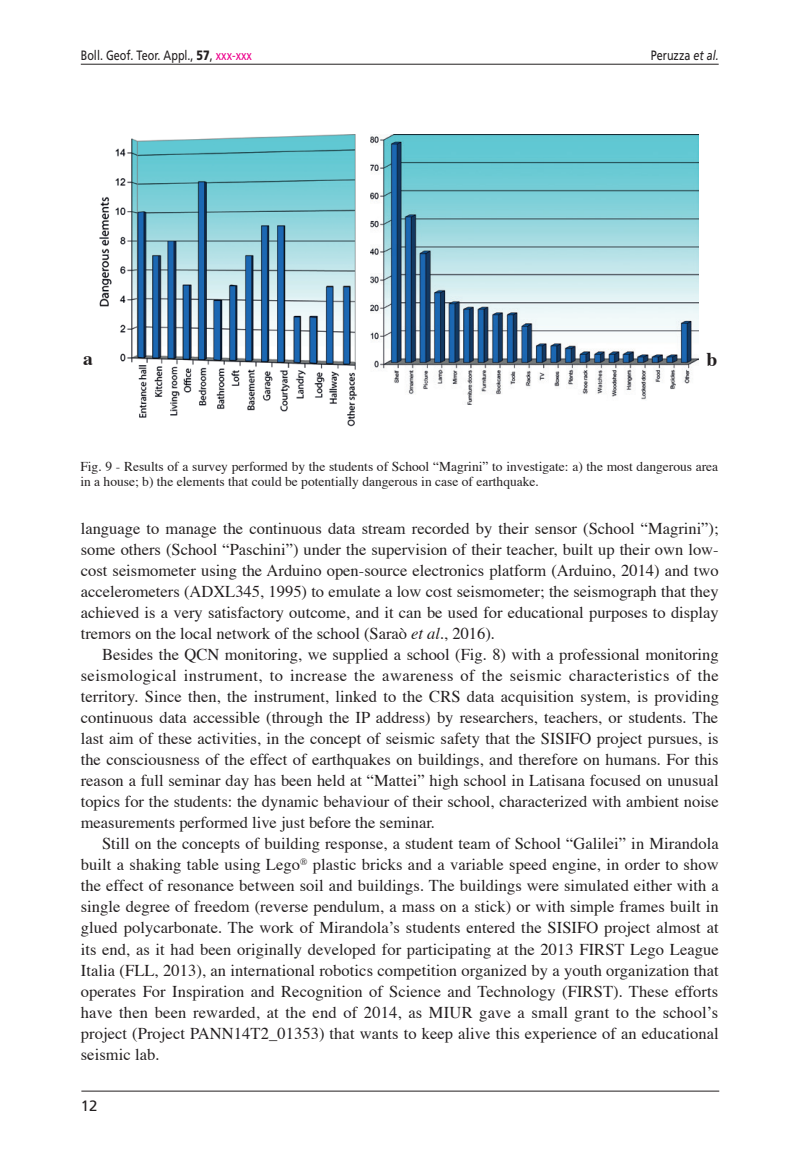
<style>
.page{position:relative;width:808px;height:1149px;background:#fff}
.page>*{position:absolute;margin:0;border:0;box-sizing:border-box;transform-origin:0 0}
.Normale_L{font:700 19.5px "Times";color:#231f20}
.Normale_L-2{font:16.5px/21px "Times";color:#231f20;text-align:justify}
.t1{font:15px "Frutiger";color:#231f20}
.Didascalia_L{font:13.5px/15px "Times";color:#231f20}
.t2{font:13.5px "Frutiger";color:#231f20;scale:.8 1}
.s1{font-weight:900}
.s2{color:#ed028c}
.s3{font-style:italic}
</style>
<div class="page">
<hr style="left:81px;top:1090px;width:638px;height:1px;background:#231f20">
<hr style="left:81px;top:64px;width:638px;height:1px;background:#231f20">
<img style="left:99px;top:135px;width:258px;height:292px">
<img style="left:370px;top:135px;width:328px;height:269px">
<p class="t2" style="left:81px;top:47px;width:215px">Boll. Geof. Teor. Appl., <span class="s1">57</span>, <span class="s2">xxx-xxx</span></p>
<p class="t2" style="left:651px;top:47px;width:86px">Peruzza <span class="s3">et al.</span></p>
<p class="Normale_L" style="left:83px;top:339px;width:11px">a</p>
<p class="Normale_L" style="left:706px;top:340px;width:12px">b</p>
<p class="Didascalia_L" style="left:80px;top:457px;width:639px">Fig. 9 - Results of a survey performed by the students of School “Magrini” to investigate: a) the most dangerous area in a house; b) the elements that could be potentially dangerous in case of earthquake.</p>
<p class="Normale_L-2" style="left:81px;top:516px;width:639px">language to manage the continuous data stream recorded by their sensor (School “Magrini”); some others (School “Paschini”) under the supervision of their teacher, built up their own low&shy;cost seismometer using the Arduino open-source electronics platform (Arduino, 2014) and two accelerometers (ADXL345, 1995) to emulate a low cost seismometer; the seismograph that they achieved is a very satisfactory outcome, and it can be used for educational purposes to display tremors on the local network of the school (Saraò <span class="s3">et al.</span>, 2016).</p>
<p class="Normale_L-2" style="left:81px;top:642px;width:640px;text-indent:21px">Besides the QCN monitoring, we supplied a school (Fig. 8) with a professional monitoring seismological instrument, to increase the awareness of the seismic characteristics of the territory. Since then, the instrument, linked to the CRS data acquisition system, is providing continuous data accessible (through the IP address) by researchers, teachers, or students. The last aim of these activities, in the concept of seismic safety that the SISIFO project pursues, is the consciousness of the effect of earthquakes on buildings, and therefore on humans. For this reason a full seminar day has been held at “Mattei” high school in Latisana focused on unusual topics for the students: the dynamic behaviour of their school, characterized with ambient noise measurements performed live just before the seminar.</p>
<p class="Normale_L-2" style="left:81px;top:831px;width:639px;text-indent:21px">Still on the concepts of building response, a student team of School “Galilei” in Mirandola built a shaking table using Lego<sup>®</sup> plastic bricks and a variable speed engine, in order to show the effect of resonance between soil and buildings. The buildings were simulated either with a single degree of freedom (reverse pendulum, a mass on a stick) or with simple frames built in glued polycarbonate. The work of Mirandola’s students entered the SISIFO project almost at its end, as it had been originally developed for participating at the 2013 FIRST Lego League Italia (FLL, 2013), an international robotics competition organized by a youth organization that operates For Inspiration and Recognition of Science and Technology (FIRST). These efforts have then been rewarded, at the end of 2014, as MIUR gave a small grant to the school’s project (Project PANN14T2_01353) that wants to keep alive this experience of an educational seismic lab.</p>
<p class="t1" style="left:81px;top:1096px;width:18px">12</p>
</div>
